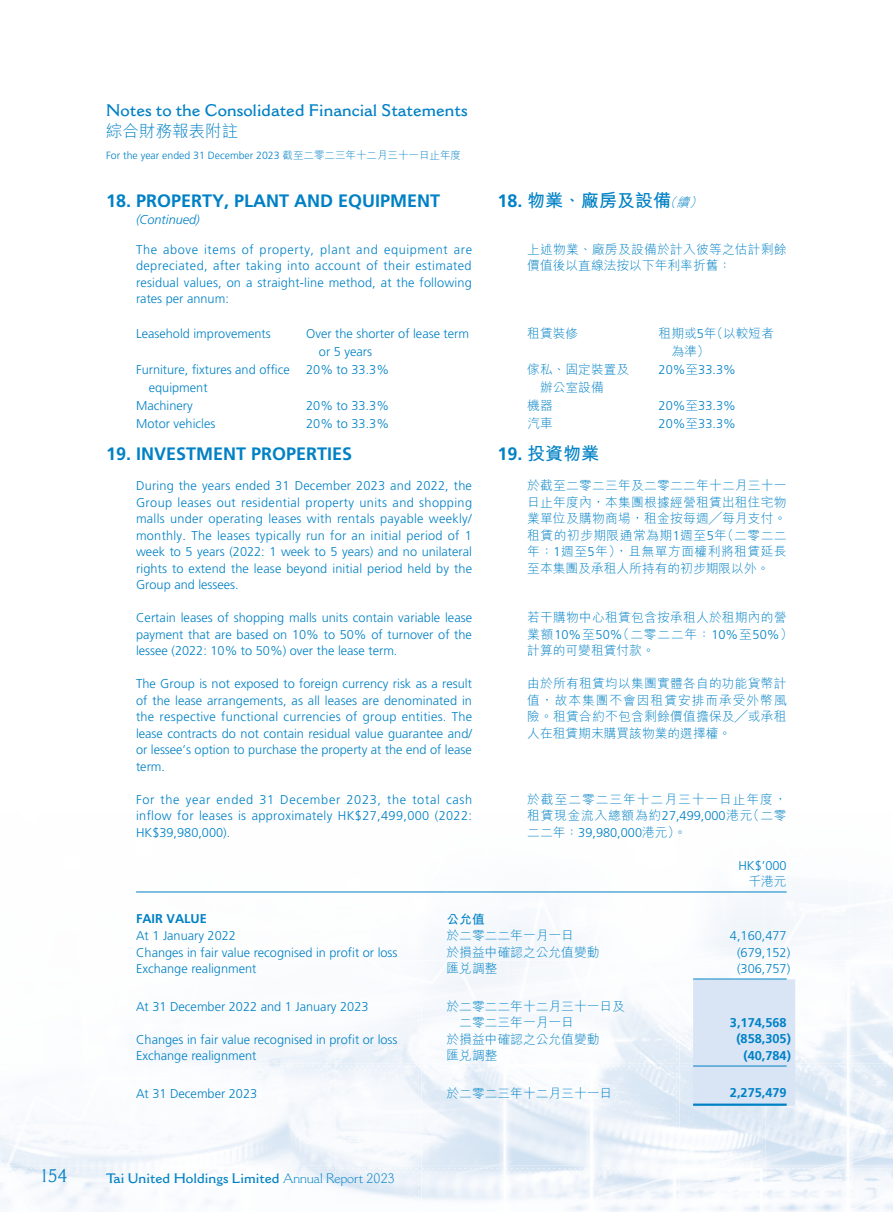
<style>
.page{position:relative;width:893px;height:1212px;background:#fff}
.page>*{position:absolute;margin:0;border:0;box-sizing:border-box;transform-origin:0 0}
.t1{font:700 18px "Frutiger LT Std";color:#0081c5}
.t2{font:700 18px "M Hei HK";color:#0081c5}
.t3{font:18px "Cantoria MT Std";color:#0081c5}
.t4{font:600 16.5px "Cantoria MT Std";color:#0081c5}
.t5{font:300 16.5px "M Hei HK";color:#0081c5}
.t6{font:600 13.5px "Cantoria MT Std";color:#0081c5}
.t7{font:300 12.75px/16.5px "Frutiger LT Std";color:#0081c5;text-align:justify}
.t8{font:300 12.75px/16.5px "M Hei HK";color:#0081c5}
.t9{font:300 12.75px/16.5px "M Hei HK";letter-spacing:.02em;color:#0081c5}
.t10{font:700 12.75px "Frutiger LT Std";color:#0081c5}
.t11{font:300 12.75px/16.5px "M Hei HK";letter-spacing:.075em;color:#0081c5}
.t12{font:italic 300 12.75px "Frutiger LT Std";color:#0081c5}
.t13{font:700 12.75px "M Hei HK";color:#0081c5}
.t14{font:300 10.5px "Frutiger LT Std";color:#0081c5}
.s1{font-family:"M Hei HK"}
.s2{font-family:"Frutiger LT Std"}
.s3{font-weight:300;font-style:italic;font-size:12.75px}
.s4{font-weight:300}
</style>
<div class="page">
<img style="left:0;top:892px;width:893px;height:320px">
<div style="left:693px;top:979px;width:102px;height:127px;background:#d9e5f5"></div>
<hr style="left:136px;top:891px;width:310px;height:1px;background:#0081c5">
<hr style="left:446px;top:891px;width:247px;height:1px;background:#0081c5">
<hr style="left:693px;top:891px;width:94px;height:1px;background:#0081c5">
<hr style="left:693px;top:978px;width:94px;height:1px;background:#0081c5">
<hr style="left:693px;top:1066px;width:94px;height:1px;background:#0081c5">
<hr style="left:693px;top:1103px;width:94px;height:3px;background:#0081c5">
<p class="t4" style="left:106px;top:100px;width:363px">Notes to the Consolidated Financial Statements</p>
<p class="t5" style="left:106px;top:123px;width:133px">綜合財務報表附註</p>
<p class="t14" style="left:106px;top:150px;width:356px">For the year ended 31 December 2023 <span class="s1">截至二零二三年十二月三十一日止年度</span></p>
<h1 class="t1" style="left:106px;top:191px;width:335px">18. PROPERTY, PLANT AND EQUIPMENT</h1>
<p class="t12" style="left:136px;top:212px;width:65px">(Continued)</p>
<p class="t7" style="left:136px;top:241px;width:337px">The above items of property, plant and equipment are depreciated, after taking into account of their estimated residual values, on a straight-line method, at the following rates per annum:</p>
<p class="t7" style="left:136px;top:325px;width:136px">Leasehold improvements</p>
<p class="t7" style="left:319px;top:325px;width:152px;line-height:18px;text-indent:-13px">Over the shorter of lease term or 5 years</p>
<p class="t7" style="left:149px;top:361px;width:142px;line-height:18px;text-indent:-13px">Furniture, fixtures and office equipment</p>
<p class="t7" style="left:306px;top:361px;width:84px">20% to 33.3%</p>
<p class="t7" style="left:136px;top:397px;width:58px">Machinery</p>
<p class="t7" style="left:306px;top:397px;width:84px">20% to 33.3%</p>
<p class="t7" style="left:136px;top:415px;width:81px">Motor vehicles</p>
<p class="t7" style="left:306px;top:415px;width:84px">20% to 33.3%</p>
<h1 class="t1" style="left:106px;top:443px;width:247px">19. INVESTMENT PROPERTIES</h1>
<p class="t7" style="left:136px;top:478px;width:338px">During the years ended 31 December 2023 and 2022, the Group leases out residential property units and shopping malls under operating leases with rentals payable weekly/ monthly. The leases typically run for an initial period of 1 week to 5 years (2022: 1 week to 5 years) and no unilateral rights to extend the lease beyond initial period held by the Group and lessees.</p>
<p class="t7" style="left:136px;top:610px;width:338px">Certain leases of shopping malls units contain variable lease payment that are based on 10% to 50% of turnover of the lessee (2022: 10% to 50%) over the lease term.</p>
<p class="t7" style="left:136px;top:676px;width:338px">The Group is not exposed to foreign currency risk as a result of the lease arrangements, as all leases are denominated in the respective functional currencies of group entities. The lease contracts do not contain residual value guarantee and/ or lessee’s option to purchase the property at the end of lease term.</p>
<p class="t7" style="left:136px;top:791px;width:338px">For the year ended 31 December 2023, the total cash inflow for leases is approximately HK$27,499,000 (2022:<br>HK$39,980,000).</p>
<h1 class="t2" style="left:497px;top:188px;width:209px"><span class="s2">18.</span> 物業、廠房及設備<span class="s3">（續）</span></h1>
<p class="t9" style="left:527px;top:241px;width:261px">上述物業、廠房及設備於計入彼等之估計剩餘價值後以直線法按以下年利率折舊：</p>
<p class="t8" style="left:527px;top:325px;width:52px">租賃裝修</p>
<p class="t8" style="left:671px;top:324px;width:104px;line-height:18px;text-indent:-13px">租期或<span class="s2">5</span>年（以較短者為準）</p>
<p class="t8" style="left:540px;top:360px;width:91px;line-height:18px;text-indent:-13px">傢私、固定裝置及辦公室設備</p>
<p class="t7" style="left:659px;top:361px;width:79px">20%<span class="s1">至</span>33.3%</p>
<p class="t8" style="left:527px;top:397px;width:27px">機器</p>
<p class="t7" style="left:659px;top:397px;width:79px">20%<span class="s1">至</span>33.3%</p>
<p class="t8" style="left:527px;top:415px;width:27px">汽車</p>
<p class="t7" style="left:659px;top:415px;width:79px">20%<span class="s1">至</span>33.3%</p>
<h1 class="t2" style="left:497px;top:440px;width:103px"><span class="s2">19.</span> 投資物業</h1>
<p class="t8" style="left:527px;top:477px;width:261px;text-align:justify">於截至二零二三年及二零二二年十二月三十一日止年度內，本集團根據經營租賃出租住宅物業單位及購物商場，租金按每週╱每月支付。租賃的初步期限通常為期<span class="s2">1</span>週至<span class="s2">5</span>年（二零二二年：<span class="s2">1</span>週至<span class="s2">5</span>年），且無單方面權利將租賃延長至本集團及承租人所持有的初步期限以外。</p>
<p class="t9" style="left:527px;top:609px;width:267px">若干購物中心租賃包含按承租人於租期內的營業額<span class="s2">10%</span>至<span class="s2">50%</span>（二零二二年：<span class="s2">10%</span>至<span class="s2">50%</span>）計算的可變租賃付款。</p>
<p class="t8" style="left:527px;top:675px;width:261px;text-align:justify">由於所有租賃均以集團實體各自的功能貨幣計值，故本集團不會因租賃安排而承受外幣風險。租賃合約不包含剩餘價值擔保及╱或承租人在租賃期末購買該物業的選擇權。</p>
<p class="t11" style="left:527px;top:790px;width:261px">於截至二零二三年十二月三十一日止年度，租賃現金流入總額為約<span class="s2">27,499,000</span>港元（二零</p>
<p class="t7" style="left:527px;top:824px;width:161px"><span class="s1">二二年：</span>39,980,000<span class="s1">港元）。</span></p>
<p class="t7" style="left:738px;top:857px;width:50px">HK$’000</p>
<p class="t8" style="left:748px;top:873px;width:40px">千港元</p>
<p class="t10" style="left:136px;top:911px;width:72px">FAIR VALUE</p>
<p class="t13" style="left:446px;top:910px;width:40px">公允值</p>
<p class="t7" style="left:136px;top:928px;width:101px">At 1 January 2022</p>
<p class="t8" style="left:446px;top:927px;width:129px">於二零二二年一月一日</p>
<p class="t7" style="left:730px;top:928px;width:58px">4,160,477</p>
<p class="t7" style="left:136px;top:944px;width:263px">Changes in fair value recognised in profit or loss</p>
<p class="t8" style="left:446px;top:943px;width:154px">於損益中確認之公允值變動</p>
<p class="t7" style="left:737px;top:944px;width:55px">(679,152)</p>
<p class="t7" style="left:136px;top:961px;width:122px">Exchange realignment</p>
<p class="t8" style="left:446px;top:960px;width:52px">匯兌調整</p>
<p class="t7" style="left:737px;top:961px;width:55px">(306,757)</p>
<p class="t7" style="left:136px;top:998px;width:234px">At 31 December 2022 and 1 January 2023</p>
<p class="t8" style="left:459px;top:998px;width:167px;text-indent:-13px">於二零二二年十二月三十一日及二零二三年一月一日</p>
<p class="t10" style="left:730px;top:1015px;width:58px">3,174,568</p>
<p class="t7" style="left:136px;top:1031px;width:263px">Changes in fair value recognised in profit or loss</p>
<p class="t8" style="left:446px;top:1030px;width:154px">於損益中確認之公允值變動</p>
<p class="t10" style="left:736px;top:1031px;width:56px">(858,305)</p>
<p class="t7" style="left:136px;top:1048px;width:122px">Exchange realignment</p>
<p class="t8" style="left:446px;top:1047px;width:52px">匯兌調整</p>
<p class="t10" style="left:743px;top:1048px;width:49px">(40,784)</p>
<p class="t7" style="left:136px;top:1085px;width:123px">At 31 December 2023</p>
<p class="t8" style="left:446px;top:1085px;width:167px">於二零二三年十二月三十一日</p>
<p class="t10" style="left:730px;top:1085px;width:58px">2,275,479</p>
<h1 class="t3" style="left:41px;top:1165px;width:28px">154</h1>
<p class="t6" style="left:106px;top:1170px;width:290px">Tai United Holdings Limited <span class="s4">Annual Report 2023</span></p>
</div>
